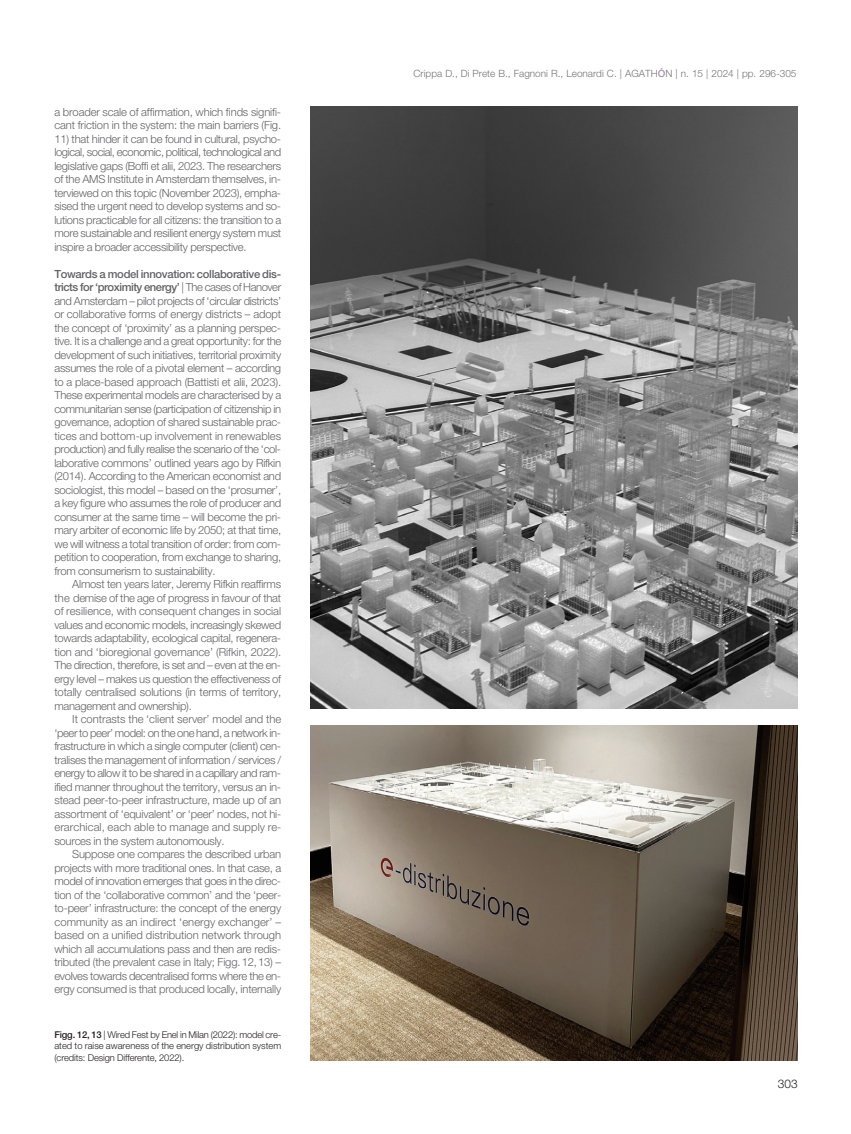
<style>
.page{position:relative;width:851px;height:1134px;background:#fff}
.page>*{position:absolute;margin:0;border:0;box-sizing:border-box;transform-origin:0 0}
.t1{font:300 11.88px "Helvetica Neue LT Std";color:#231f20}
.t2{font:300 11.25px/13.5px "Helvetica Neue LT Std";letter-spacing:-.015em;color:#636366;text-align:justify}
.t3{font:300 10px "Helvetica Neue LT Std";color:#777574}
.t4{font:300 9.38px/11.2px "Helvetica Neue LT Std";letter-spacing:-.01em;color:#231f20;text-align:justify}
.s1{font-weight:500}
.s2{font-weight:500;color:#a290a9}
</style>
<div class="page">
<img style="left:311px;top:106px;width:486px;height:602px">
<img style="left:311px;top:726px;width:486px;height:335px">
<p class="t2" style="left:54px;top:106px;width:228px">a broader scale of affirmation, which finds signifi&shy;cant friction in the system: the main barriers (Fig.</p>
<p class="t2" style="left:54px;top:133px;width:228px">11) that hinder it can be found in cultural, psycho&shy;logical, social, economic, political, technological and legislative gaps (Boffi et alii, 2023. The researchers of the AMS Institute in Amsterdam themselves, in&shy;terviewed on this topic (November 2023), empha&shy;sised the urgent need to develop systems and so&shy;lutions practicable for all citizens: the transition to a more sustainable and resilient energy system must inspire a broader accessibility perspective.</p>
<p class="t2" style="left:54px;top:268px;width:228px"><span class="s1">Towards a model innovation: collaborative dis&shy;tricts for ‘proximity energy’</span> | The cases of Hanover and Amsterdam – pilot projects of ‘circular districts’ or collaborative forms of energy districts – adopt the concept of ‘proximity’ as a planning perspec&shy;tive. It is a challenge and a great opportunity: for the development of such initiatives, territorial proximity assumes the role of a pivotal element – according to a place-based approach (Battisti et alii, 2023).<br>These experimental models are characterised by a communitarian sense (participation of citizenship in governance, adoption of shared sustainable prac&shy;tices and bottom-up involvement in renewables production) and fully realise the scenario of the ‘col&shy;laborative commons’ outlined years ago by Rifkin (2014). According to the American economist and sociologist, this model – based on the ‘prosumer’, a key figure who assumes the role of producer and consumer at the same time – will become the pri&shy;mary arbiter of economic life by 2050; at that time, we will witness a total transition of order: from com&shy;petition to cooperation, from exchange to sharing, from consumerism to sustainability.</p>
<p class="t2" style="left:54px;top:578px;width:228px;text-indent:18px">Almost ten years later, Jeremy Rifkin reaffirms the demise of the age of progress in favour of that of resilience, with consequent changes in social values and economic models, increasingly skewed towards adaptability, ecological capital, regenera&shy;tion and ‘bioregional governance’ (Rifkin, 2022).<br>The direction, therefore, is set and – even at the en&shy;ergy level – makes us question the effectiveness of totally centralised solutions (in terms of territory, management and ownership).</p>
<p class="t2" style="left:54px;top:713px;width:228px;text-indent:18px">It contrasts the ‘client server’ model and the ‘peer to peer’ model: on the one hand, a network in&shy;frastructure in which a single computer (client) cen&shy;tralises the management of information / services / energy to allow it to be shared in a capillary and ram&shy;ified manner throughout the territory, versus an in&shy;stead peer-to-peer infrastructure, made up of an assortment of ‘equivalent’ or ‘peer’ nodes, not hi&shy;erarchical, each able to manage and supply re&shy;sources in the system autonomously.</p>
<p class="t2" style="left:54px;top:848px;width:228px;text-indent:18px">Suppose one compares the described urban projects with more traditional ones. In that case, a model of innovation emerges that goes in the direc&shy;tion of the ‘collaborative common’ and the ‘peer&shy;to-peer’ infrastructure: the concept of the energy community as an indirect ‘energy exchanger’ – based on a unified distribution network through which all accumulations pass and then are redis&shy;tributed (the prevalent case in Italy; Figg. 12, 13) – evolves towards decentralised forms where the en&shy;ergy consumed is that produced locally, internally</p>
<p class="t4" style="left:54px;top:1030px;width:228px"><span class="s1">Figg. 12, 13</span> | Wired Fest by Enel in Milan (2022): model cre&shy;ated to raise awareness of the energy distribution system (credits: Design Differente, 2022).</p>
<p class="t3" style="left:413px;top:70px;width:384px">Crippa D., Di Prete B., Fagnoni R., Leonardi C. | AGATH<span class="s2">Ó</span>N | n. 15 | 2024 | pp. 296-305</p>
<p class="t1" style="left:777px;top:1079px;width:21px">303</p>
</div>
